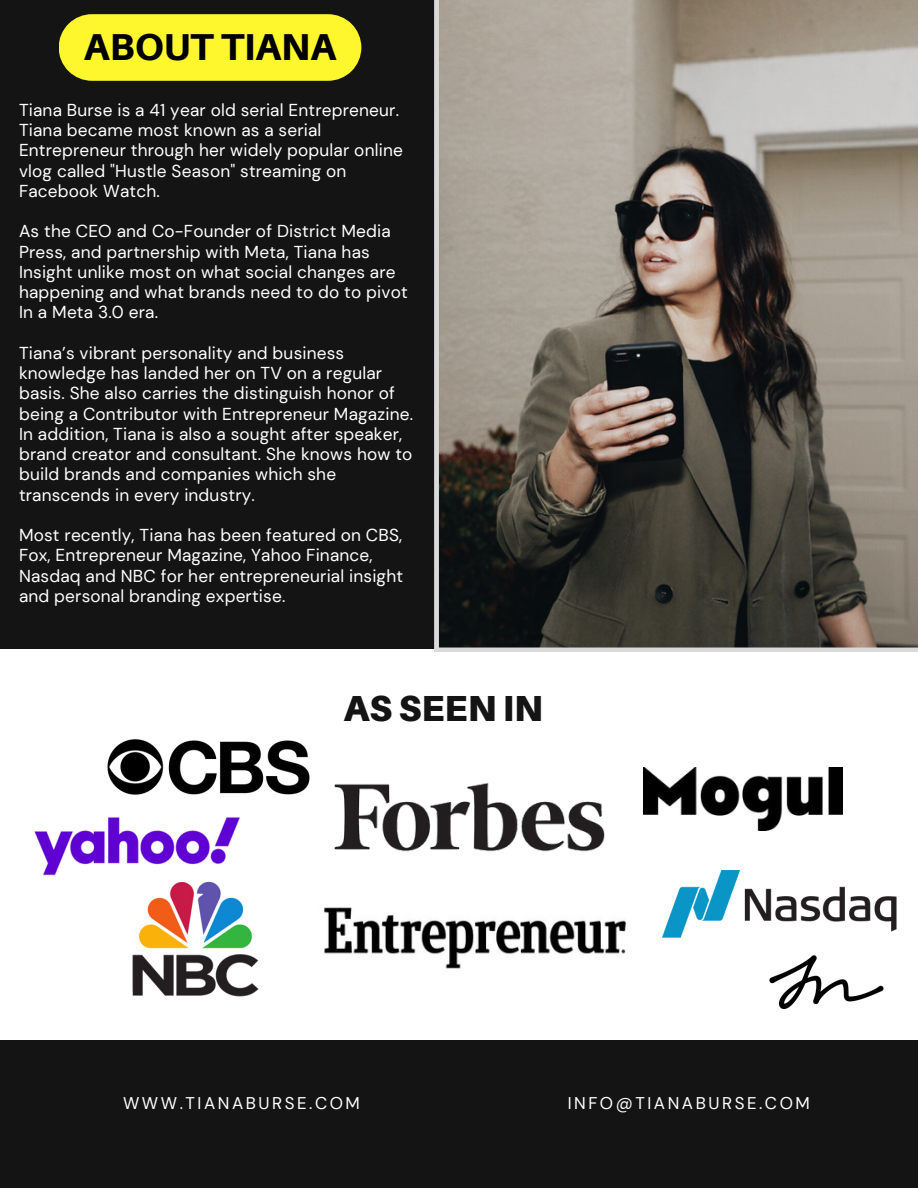
<style>
.page{position:relative;width:918px;height:1188px;background:#141414}
.page>*{position:absolute;margin:0;border:0;box-sizing:border-box;transform-origin:0 0}
.t1{font:800 37.5px "Aileron";color:#000}
.t2{font:900 36.3px "Aileron";color:#141414}
.t3{font:17.25px/20.2px "DM Sans";letter-spacing:.01em;color:#fff}
.t4{font:16.95px "DM Sans";letter-spacing:.15em;color:#fff}
</style>
<div class="page">
<div style="left:0;top:649px;width:918px;height:391px;background:#fff"></div>
<svg style="left:434px;top:0;width:484px;height:652px"></svg>
<img style="left:769px;top:955px;width:115px;height:55px">
<img style="left:34px;top:830px;width:71px;height:46px">
<img style="left:92px;top:739px;width:218px;height:116px">
<svg style="left:59px;top:14px;width:302px;height:67px;background:#f2eb2c"></svg>
<img style="left:643px;top:767px;width:200px;height:63px">
<img style="left:662px;top:871px;width:235px;height:66px">
<img style="left:324px;top:907px;width:302px;height:62px">
<img style="left:334px;top:782px;width:270px;height:130px">
<img style="left:105px;top:847px;width:182px;height:150px">
<p class="t1" style="left:84px;top:24px;width:254px">ABOUT TIANA</p>
<p class="t3" style="left:19px;top:100px;width:385px">Tiana Burse is a 41 year old serial Entrepreneur.<br>Tiana became most known as a serial Entrepreneur through her widely popular online vlog called "Hustle Season" streaming on Facebook Watch.</p>
<p class="t3" style="left:19px;top:221px;width:390px">As the CEO and Co-Founder of District Media Press, and partnership with Meta, Tiana has Insight unlike most on what social changes are happening and what brands need to do to pivot In a Meta 3.0 era.</p>
<p class="t3" style="left:19px;top:343px;width:396px">Tiana’s vibrant personality and business knowledge has landed her on TV on a regular basis. She also carries the distinguish honor of being a Contributor with Entrepreneur Magazine.<br>In addition, Tiana is also a sought after speaker, brand creator and consultant. She knows how to build brands and companies which she transcends in every industry.</p>
<p class="t3" style="left:19px;top:525px;width:386px">Most recently, Tiana has been featured on CBS, Fox, Entrepreneur Magazine, Yahoo Finance, Nasdaq and NBC for her entrepreneurial insight and personal branding expertise.</p>
<p class="t2" style="left:344px;top:686px;width:201px">AS SEEN IN</p>
<p class="t4" style="left:123px;top:1092px;width:238px">WWW.TIANABURSE.COM</p>
<p class="t4" style="left:568px;top:1092px;width:244px">INFO@TIANABURSE.COM</p>
</div>
